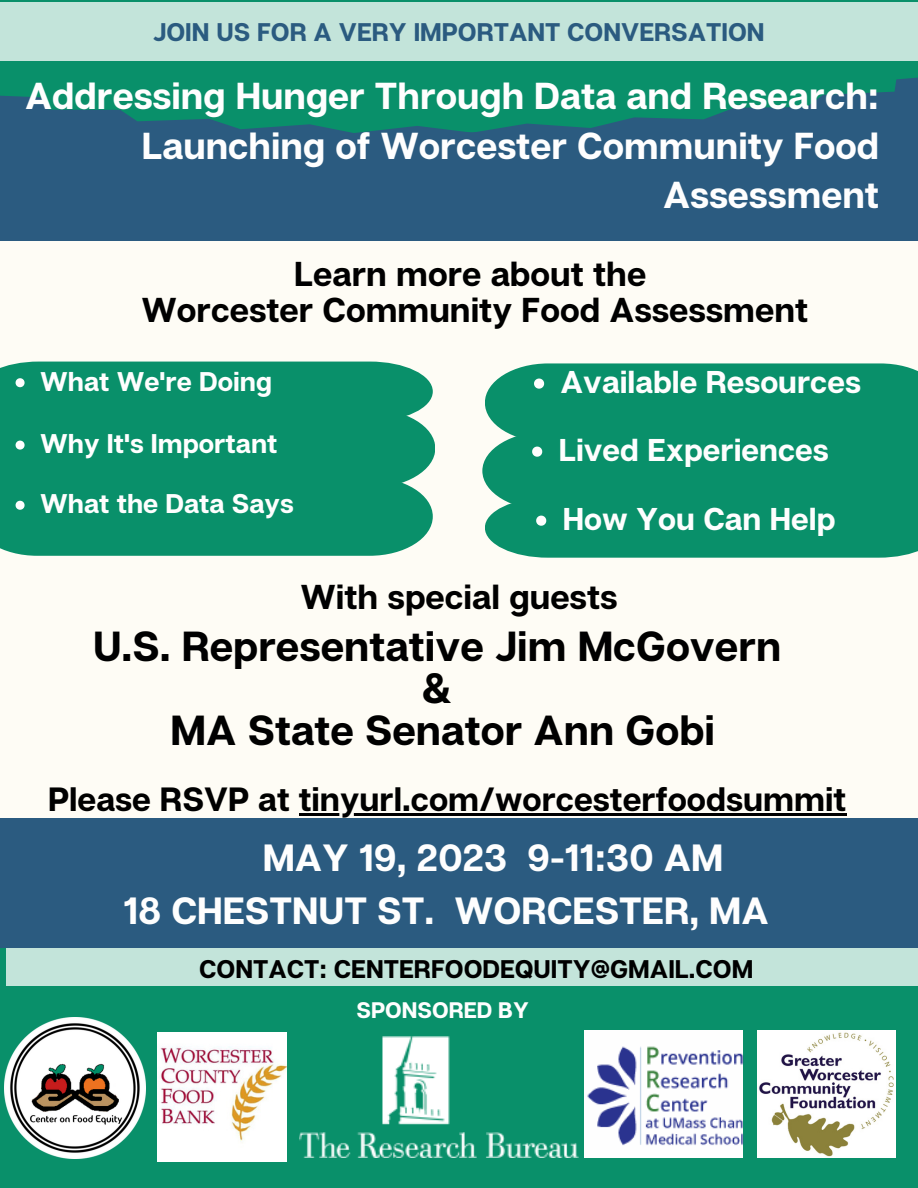
<style>
.page{position:relative;width:918px;height:1188px;background:#fefcf5}
.page>*{position:absolute;margin:0;border:0;box-sizing:border-box;transform-origin:0 0}
.t1{font:700 42px/41.7px "Articulat CF";color:#000;text-align:center}
.t2{font:700 37.95px/52.8px "Articulat CF";color:#fefefe}
.t3{font:700 37.5px/49.5px "Articulat CF";color:#fefefe;text-align:right}
.t4{font:700 34.5px/36px "Articulat CF";color:#000;text-align:center}
.t5{font:700 33.6px "Articulat CF";color:#000}
.t6{font:700 31.5px "Articulat CF";color:#fefefe}
.t7{font:700 27px "Articulat CF";color:#fefefe}
.t8{font:700 27px "Articulat CF";color:#fff}
.t9{font:700 25.5px "Articulat CF";color:#2b5b80}
.t10{font:700 25.5px "Articulat CF";color:#000}
.t11{font:700 22.5px "Articulat CF";color:#fefefe}
</style>
<div class="page">
<div style="left:0;top:943px;width:918px;height:245px;background:#09906a"></div>
<div style="left:7px;top:819px;width:911px;height:166px;background:#c3e4da"></div>
<div style="left:0;top:819px;width:918px;height:129px;background:#2b5b80"></div>
<img style="left:757px;top:1031px;width:139px;height:127px">
<img style="left:300px;top:1037px;width:279px;height:120px">
<img style="left:157px;top:1032px;width:130px;height:130px">
<div style="left:584px;top:1031px;width:159px;height:127px;background:#fefefe"></div>
<img style="left:587px;top:1046px;width:157px;height:99px">
<div style="left:0;top:69px;width:918px;height:171px;background:#2b5b80"></div>
<svg style="left:0;top:0;width:918px;height:133px;fill:#09906a"></svg>
<div style="left:0;top:2px;width:918px;height:58px;background:#c3e4da"></div>
<hr style="left:299px;top:813px;width:547px;height:2px;background:#000">
<img style="left:4px;top:1018px;width:141px;height:140px">
<div style="left:0;top:362px;width:435px;height:194px;background:#09906a"></div>
<div style="left:483px;top:363px;width:435px;height:195px;background:#09906a"></div>
<p class="t9" style="left:153px;top:16px;width:613px">JOIN US FOR A VERY IMPORTANT CONVERSATION</p>
<p class="t3" style="left:25px;top:70px;width:856px">Addressing Hunger Through Data and Research:<br>Launching of Worcester Community Food<br>Assessment</p>
<p class="t4" style="left:141px;top:255px;width:668px">Learn more about the<br>Worcester Community Food Assessment</p>
<p class="t7" style="left:40px;top:364px;width:234px">What We're Doing</p>
<p class="t8" style="left:40px;top:427px;width:239px">Why It's Important</p>
<p class="t7" style="left:40px;top:487px;width:255px">What the Data Says</p>
<p class="t6" style="left:561px;top:362px;width:302px">Available Resources</p>
<p class="t6" style="left:559px;top:430px;width:272px">Lived Experiences</p>
<p class="t6" style="left:563px;top:499px;width:274px">How You Can Help</p>
<p class="t4" style="left:300px;top:578px;width:319px">With special guests</p>
<p class="t1" style="left:93px;top:625px;width:690px">U.S. Representative Jim McGovern &amp;<br>MA State Senator Ann Gobi</p>
<p class="t5" style="left:48px;top:778px;width:800px">Please RSVP at tinyurl.com/worcesterfoodsummit</p>
<p class="t2" style="left:124px;top:831px;width:647px;text-indent:139px">MAY 19, 2023 9-11:30 AM<br>18 CHESTNUT ST. WORCESTER, MA</p>
<p class="t10" style="left:199px;top:953px;width:556px">CONTACT: CENTERFOODEQUITY@GMAIL.COM</p>
<p class="t11" style="left:357px;top:996px;width:174px">SPONSORED BY</p>
</div>
